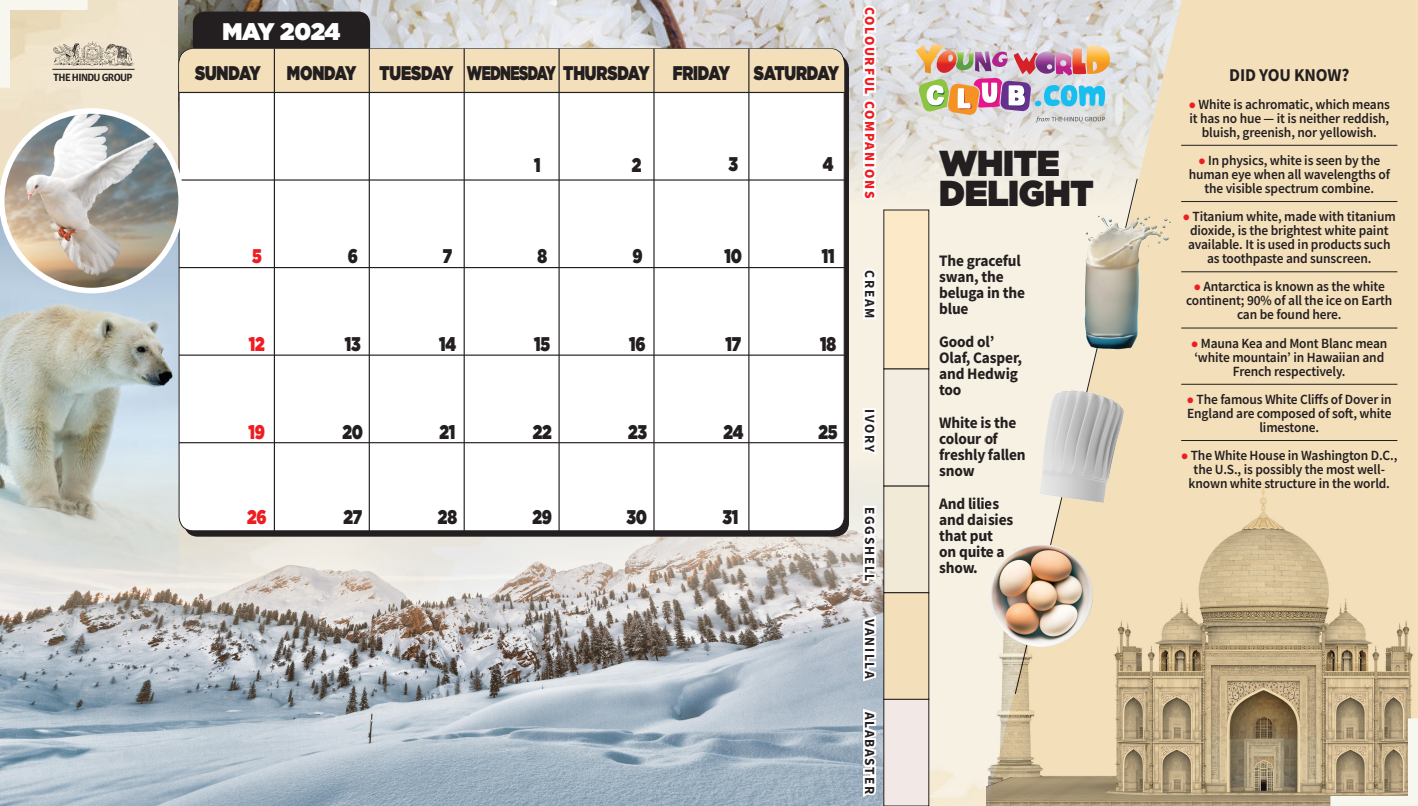
<style>
.page{position:relative;width:1418px;height:806px;background:#fff}
.page>*{position:absolute;margin:0;border:0;box-sizing:border-box;transform-origin:0 0}
.t1{font:900 36px/30px "Gotham";letter-spacing:-.01em;color:#231f20;scale:.96 1}
.t2{font:900 24px "Gotham";letter-spacing:-.02em;color:#fff;scale:.96 1}
.t3{font:900 19.8px "Gotham";letter-spacing:-.01em;color:#231f20;scale:.78 1}
.t4{font:900 19.8px "Gotham";letter-spacing:-.04em;color:#231f20;scale:.7 1}
.t5{font:900 19.8px "Gotham";letter-spacing:-.03em;color:#231f20;scale:.78 1}
.t6{font:900 19.8px "Gotham";color:#ee1d23;scale:.78 1}
.t7{font:700 18px "Source Sans Pro";letter-spacing:-.01em;color:#231f20;scale:.96 1}
.t8{font:700 16px/16px "Source Sans Pro";letter-spacing:-.01em;color:#231f20;scale:.96 1}
.t9{font:600 14px/14px "Source Sans Pro";letter-spacing:-.01em;color:#231f20;text-align:center;scale:.96 1}
.t10{font:700 14px "Source Sans Pro";letter-spacing:.13em;color:#231f20;scale:.96 1}
.t11{font:900 14px "Source Sans Pro";letter-spacing:.13em;color:#ee1d23;scale:.96 1}
.t12{font:700 10.5px "Guardian Agate Sans 1 Rs";letter-spacing:-.06em;color:#231f20}
.s1{color:#ee1d23}
</style>
<div class="page">
<img style="left:0;top:0;width:986px;height:805px">
<img style="left:179px;top:0;width:807px;height:206px">
<img style="left:0;top:458px;width:883px;height:347px">
<img style="left:0;top:293px;width:178px;height:291px">
<svg style="left:986px;top:0;width:431px;height:435px;fill:#f3dfba"></svg>
<hr style="left:52px;top:69px;width:83px;height:1px;background:#231f20">
<svg style="left:0;top:0;width:133px;height:98px"></svg>
<img style="left:915px;top:44px;width:195px;height:78px">
<div style="left:193px;top:12px;width:177px;height:59px;background:#231f20;border-radius:12px"></div>
<div style="left:179px;top:49px;width:665px;height:481px;background:#fff;border-radius:14px"></div>
<div style="left:179px;top:49px;width:665px;height:43px;background:#f3dfba"></div>
<hr style="left:274px;top:49px;width:1px;height:481px;background:#231f20">
<hr style="left:369px;top:49px;width:1px;height:481px;background:#231f20">
<hr style="left:463px;top:49px;width:2px;height:481px;background:#231f20">
<hr style="left:558px;top:49px;width:1px;height:481px;background:#231f20">
<hr style="left:653px;top:49px;width:1px;height:481px;background:#231f20">
<hr style="left:748px;top:49px;width:1px;height:481px;background:#231f20">
<hr style="left:179px;top:92px;width:665px;height:1px;background:#231f20">
<hr style="left:179px;top:179px;width:665px;height:1px;background:#231f20">
<hr style="left:179px;top:267px;width:665px;height:1px;background:#231f20">
<hr style="left:179px;top:354px;width:665px;height:1px;background:#231f20">
<hr style="left:179px;top:442px;width:665px;height:1px;background:#231f20">
<div style="left:883px;top:210px;width:45px;height:159px;background:#fce9c8"></div>
<div style="left:883px;top:369px;width:45px;height:117px;background:#f3ede1"></div>
<div style="left:883px;top:486px;width:45px;height:106px;background:#f1ead7"></div>
<div style="left:883px;top:592px;width:45px;height:107px;background:#f3dfba"></div>
<div style="left:883px;top:592px;width:46px;height:107px;border:1px solid #231f20"></div>
<div style="left:883px;top:699px;width:45px;height:106px;background:#f2e8e6"></div>
<div style="left:883px;top:698px;width:46px;height:107px;border:1px solid #231f20"></div>
<svg style="left:859px;top:3px;width:20px;height:200px"></svg>
<svg style="left:859px;top:265px;width:20px;height:56px"></svg>
<svg style="left:859px;top:409px;width:20px;height:48px"></svg>
<svg style="left:859px;top:503px;width:20px;height:81px"></svg>
<svg style="left:860px;top:613px;width:19px;height:70px"></svg>
<svg style="left:859px;top:705px;width:20px;height:95px"></svg>
<hr style="left:1181px;top:145px;width:216px;height:1px;background:#231f20">
<hr style="left:1181px;top:201px;width:216px;height:1px;background:#231f20">
<hr style="left:1181px;top:271px;width:216px;height:1px;background:#231f20">
<hr style="left:1181px;top:327px;width:216px;height:1px;background:#231f20">
<hr style="left:1181px;top:384px;width:216px;height:1px;background:#231f20">
<svg style="left:0;top:108px;width:184px;height:185px"></svg>
<svg style="left:1014px;top:177px;width:124px;height:258px"></svg>
<img style="left:1084px;top:215px;width:86px;height:134px">
<img style="left:1039px;top:390px;width:84px;height:45px">
<img style="left:986px;top:435px;width:431px;height:370px">
<img style="left:989px;top:543px;width:103px;height:103px;border-radius:51px">
<svg style="left:1320px;top:707px;width:97px;height:98px"></svg>
<p class="t12" style="left:53px;top:71px;width:81px">THE HINDU GROUP</p>
<p class="t2" style="left:222px;top:14px;width:124px">MAY 2024</p>
<p class="t3" style="left:195px;top:59px;width:86px">SUNDAY</p>
<p class="t3" style="left:287px;top:59px;width:91px">MONDAY</p>
<p class="t3" style="left:379px;top:59px;width:96px">TUESDAY</p>
<p class="t4" style="left:467px;top:59px;width:262px">WEDNESDAY THURSDAY</p>
<p class="t3" style="left:672px;top:59px;width:75px">FRIDAY</p>
<p class="t5" style="left:754px;top:59px;width:111px">SATURDAY</p>
<p class="t3" style="left:534px;top:151px;width:10px">1</p>
<p class="t3" style="left:632px;top:151px;width:14px">2</p>
<p class="t3" style="left:728px;top:150px;width:14px">3</p>
<p class="t3" style="left:822px;top:150px;width:15px">4</p>
<p class="t6" style="left:252px;top:241px;width:14px">5</p>
<p class="t3" style="left:348px;top:241px;width:15px">6</p>
<p class="t3" style="left:443px;top:241px;width:13px">7</p>
<p class="t3" style="left:537px;top:241px;width:14px">8</p>
<p class="t3" style="left:632px;top:241px;width:15px">9</p>
<p class="t3" style="left:724px;top:241px;width:24px">10</p>
<p class="t3" style="left:821px;top:241px;width:18px">11</p>
<p class="t6" style="left:249px;top:330px;width:22px">12</p>
<p class="t3" style="left:345px;top:330px;width:22px">13</p>
<p class="t3" style="left:439px;top:330px;width:23px">14</p>
<p class="t3" style="left:534px;top:330px;width:22px">15</p>
<p class="t3" style="left:629px;top:330px;width:23px">16</p>
<p class="t3" style="left:725px;top:330px;width:22px">17</p>
<p class="t3" style="left:820px;top:330px;width:22px">18</p>
<p class="t6" style="left:249px;top:417px;width:23px">19</p>
<p class="t3" style="left:342px;top:417px;width:28px">20</p>
<p class="t3" style="left:439px;top:417px;width:22px">21</p>
<p class="t3" style="left:532px;top:417px;width:26px">22</p>
<p class="t3" style="left:628px;top:417px;width:26px">23</p>
<p class="t3" style="left:723px;top:417px;width:27px">24</p>
<p class="t3" style="left:818px;top:417px;width:26px">25</p>
<p class="t6" style="left:247px;top:502px;width:27px">26</p>
<p class="t3" style="left:343px;top:502px;width:26px">27</p>
<p class="t3" style="left:438px;top:502px;width:26px">28</p>
<p class="t3" style="left:532px;top:502px;width:27px">29</p>
<p class="t3" style="left:626px;top:502px;width:28px">30</p>
<p class="t3" style="left:722px;top:502px;width:22px">31</p>
<p class="t11" style="left:879px;top:7px;width:200px;rotate:90deg">COLOURFUL COMPANIONS</p>
<p class="t10" style="left:879px;top:270px;width:52px;rotate:90deg">CREAM</p>
<p class="t10" style="left:879px;top:409px;width:46px;rotate:90deg">IVORY</p>
<p class="t10" style="left:879px;top:506px;width:79px;rotate:90deg">EGGSHELL</p>
<p class="t10" style="left:879px;top:618px;width:64px;rotate:90deg">VANILLA</p>
<p class="t10" style="left:879px;top:711px;width:87px;rotate:90deg">ALABASTER</p>
<p class="t1" style="left:939px;top:147px;width:163px">WHITE<br>DELIGHT</p>
<p class="t8" style="left:939px;top:252px;width:91px">The graceful swan, the beluga in the blue</p>
<p class="t8" style="left:939px;top:333px;width:88px">Good ol’<br>Olaf, Casper, and Hedwig too</p>
<p class="t8" style="left:939px;top:414px;width:92px">White is the colour of freshly fallen snow</p>
<p class="t8" style="left:939px;top:495px;width:79px">And lilies and daisies that put on quite a show.</p>
<p class="t7" style="left:1229px;top:62px;width:127px">DID YOU KNOW?</p>
<p class="t9" style="left:1188px;top:97px;width:211px"><span class="s1">●</span> White is achromatic, which means it has no hue — it is neither reddish, bluish, greenish, nor yellowish.</p>
<p class="t9" style="left:1188px;top:153px;width:211px"><span class="s1">●</span> In physics, white is seen by the human eye when all wavelengths of the visible spectrum combine.</p>
<p class="t9" style="left:1182px;top:209px;width:223px"><span class="s1">●</span> Titanium white, made with titanium dioxide, is the brightest white paint available. It is used in products such as toothpaste and sunscreen.</p>
<p class="t9" style="left:1186px;top:279px;width:216px"><span class="s1">●</span> Antarctica is known as the white continent; 90% of all the ice on Earth can be found here.</p>
<p class="t9" style="left:1191px;top:335px;width:206px"><span class="s1">●</span> Mauna Kea and Mont Blanc mean ‘white mountain’ in Hawaiian and<br>French respectively.</p>
<p class="t9" style="left:1186px;top:392px;width:215px"><span class="s1">●</span> The famous White Cliffs of Dover in<br>England are composed of soft, white limestone.</p>
<p class="t9" style="left:1181px;top:448px;width:227px"><span class="s1">●</span> The White House in Washington D.C., the U.S., is possibly the most well&shy;known white structure in the world.</p>
</div>
